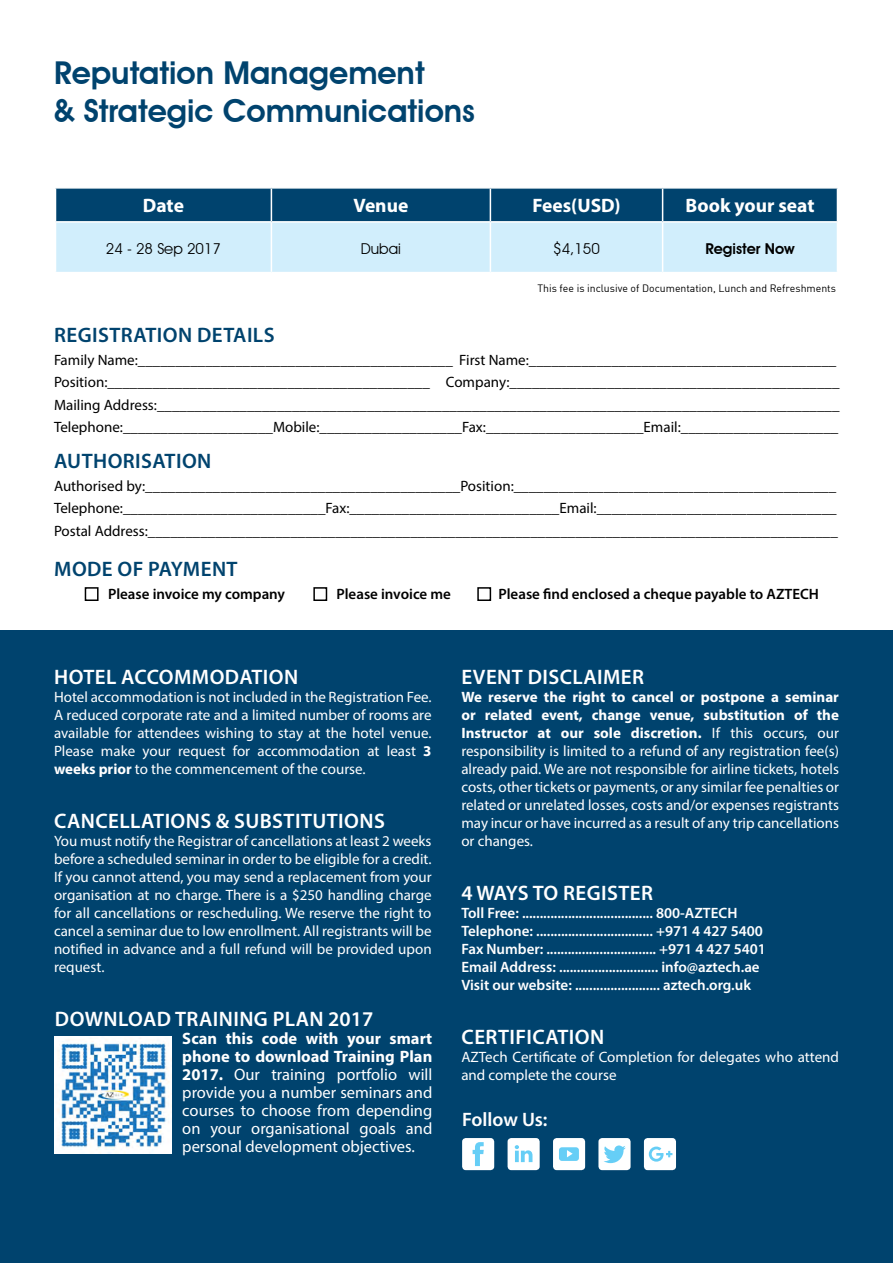
<style>
.page{position:relative;width:893px;height:1263px;background:#fff}
.page>*{position:absolute;margin:0;border:0;box-sizing:border-box;transform-origin:0 0}
.t1{font:600 31.5px "Avant Garde IT Cby BT";color:#00436e}
.t2{font:600 21px "Myriad Pro";letter-spacing:.02em;color:#fff}
.t3{font:600 21px "Myriad Pro";letter-spacing:.02em;color:#00436e}
.t4{font:700 19.5px "Myriad Pro";color:#fff}
.t5{font:600 19.5px "Myriad Pro";letter-spacing:-.005em;color:#fff}
.t6{font:16.5px/18px "Myriad Pro";color:#fff;text-align:justify}
.t7{font:15px/18px "Myriad Pro";color:#fff;text-align:justify}
.t8{font:15px "Myriad Pro";color:#000}
.t9{font:600 15px "Myriad Pro";color:#fff}
.t10{font:600 15px "Myriad Pro";color:#000}
.t11{font:15px "Avant Garde IT Cby BT";color:#000}
.t12{font:600 15px "Avant Garde IT Cby BT";color:#000}
.t13{font:10.5px "DIN";color:#000}
.s1{font-weight:700}
</style>
<div class="page">
<div style="left:0;top:630px;width:893px;height:633px;background:#00436e"></div>
<svg style="left:56px;top:189px;width:781px;height:83px;background:#7eaac4"></svg>
<hr style="left:271px;top:189px;width:1px;height:32px;background:#fff">
<hr style="left:490px;top:189px;width:1px;height:32px;background:#fff">
<hr style="left:662px;top:189px;width:1px;height:32px;background:#fff">
<hr style="left:55px;top:221px;width:216px;height:2px;background:#fff">
<hr style="left:271px;top:221px;width:219px;height:2px;background:#fff">
<hr style="left:271px;top:223px;width:1px;height:49px;background:#fff">
<hr style="left:490px;top:221px;width:173px;height:2px;background:#fff">
<hr style="left:490px;top:223px;width:1px;height:49px;background:#fff">
<hr style="left:663px;top:221px;width:175px;height:2px;background:#fff">
<hr style="left:662px;top:223px;width:1px;height:49px;background:#fff">
<div style="left:85px;top:587px;width:14px;height:14px;border:2px solid #000"></div>
<div style="left:313px;top:587px;width:14px;height:14px;border:2px solid #000"></div>
<div style="left:477px;top:587px;width:14px;height:14px;border:2px solid #000"></div>
<img style="left:55px;top:1036px;width:117px;height:117px">
<div style="left:462px;top:1138px;width:32px;height:32px;background:#fff;border-radius:4px"></div>
<div style="left:508px;top:1138px;width:32px;height:32px;background:#fff;border-radius:4px"></div>
<div style="left:553px;top:1138px;width:32px;height:32px;background:#fff;border-radius:4px"></div>
<div style="left:598px;top:1138px;width:33px;height:32px;background:#fff;border-radius:4px"></div>
<div style="left:644px;top:1138px;width:32px;height:32px;background:#fff;border-radius:4px"></div>
<svg style="left:649px;top:1146px;width:23px;height:15px"></svg>
<svg style="left:604px;top:1145px;width:22px;height:18px"></svg>
<svg style="left:559px;top:1147px;width:20px;height:14px"></svg>
<svg style="left:515px;top:1145px;width:17px;height:17px"></svg>
<svg style="left:473px;top:1142px;width:11px;height:24px"></svg>
<p class="t1" style="left:54px;top:54px;width:372px">Reputation Management</p>
<p class="t1" style="left:54px;top:92px;width:422px">&amp; Strategic Communications</p>
<p class="t4" style="left:143px;top:193px;width:43px">Date</p>
<p class="t4" style="left:353px;top:193px;width:56px">Venue</p>
<p class="t4" style="left:532px;top:193px;width:90px">Fees(USD)</p>
<p class="t4" style="left:686px;top:193px;width:130px">Book your seat</p>
<p class="t11" style="left:106px;top:239px;width:117px">24 - 28 Sep 2017</p>
<p class="t11" style="left:361px;top:239px;width:41px">Dubai</p>
<p class="t11" style="left:553px;top:239px;width:48px">$4,150</p>
<p class="t12" style="left:705px;top:239px;width:91px">Register Now</p>
<p class="t13" style="left:537px;top:282px;width:300px">This fee is inclusive of Documentation, Lunch and Refreshments</p>
<p class="t3" style="left:54px;top:322px;width:222px">REGISTRATION DETAILS</p>
<p class="t8" style="left:54px;top:350px;width:784px">Family Name:__________________________________________ First Name:_________________________________________</p>
<p class="t8" style="left:54px;top:373px;width:787px">Position:___________________________________________ Company:____________________________________________</p>
<p class="t8" style="left:54px;top:395px;width:787px">Mailing Address:___________________________________________________________________________________________</p>
<p class="t8" style="left:54px;top:418px;width:786px">Telephone:____________________Mobile:___________________Fax:_____________________Email:_____________________</p>
<p class="t3" style="left:54px;top:448px;width:159px">AUTHORISATION</p>
<p class="t8" style="left:54px;top:476px;width:784px">Authorised by:__________________________________________Position:___________________________________________</p>
<p class="t8" style="left:54px;top:499px;width:784px">Telephone:___________________________Fax:____________________________Email:________________________________</p>
<p class="t8" style="left:54px;top:521px;width:785px">Postal Address:____________________________________________________________________________________________</p>
<p class="t3" style="left:54px;top:556px;width:185px">MODE OF PAYMENT</p>
<p class="t10" style="left:108px;top:584px;width:179px">Please invoice my company</p>
<p class="t10" style="left:336px;top:584px;width:116px">Please invoice me</p>
<p class="t10" style="left:498px;top:584px;width:322px">Please find enclosed a cheque payable to AZTECH</p>
<p class="t2" style="left:54px;top:664px;width:246px">HOTEL ACCOMMODATION</p>
<p class="t7" style="left:54px;top:688px;width:379px">Hotel accommodation is not included in the Registration Fee.<br>A reduced corporate rate and a limited number of rooms are available for attendees wishing to stay at the hotel venue.<br>Please make your request for accommodation at least <span class="s1">3 weeks prior</span> to the commencement of the course.</p>
<p class="t2" style="left:54px;top:808px;width:332px">CANCELLATIONS &amp; SUBSTITUTIONS</p>
<p class="t7" style="left:54px;top:832px;width:379px">You must notify the Registrar of cancellations at least 2 weeks before a scheduled seminar in order to be eligible for a credit.<br>If you cannot attend, you may send a replacement from your organisation at no charge. There is a $250 handling charge for all cancellations or rescheduling. We reserve the right to cancel a seminar due to low enrollment. All registrants will be notified in advance and a full refund will be provided upon request.</p>
<p class="t2" style="left:55px;top:1006px;width:320px">DOWNLOAD TRAINING PLAN 2017</p>
<p class="t6" style="left:182px;top:1029px;width:252px"><span class="s1">Scan this code with your smart phone to download Training Plan 2017.</span> Our training portfolio will provide you a number seminars and courses to choose from depending on your organisational goals and personal development objectives.</p>
<p class="t2" style="left:462px;top:664px;width:184px">EVENT DISCLAIMER</p>
<p class="t7" style="left:461px;top:688px;width:379px"><span class="s1">We reserve the right to cancel or postpone a seminar or related event, change venue, substitution of the Instructor at our sole discretion.</span> If this occurs, our responsibility is limited to a refund of any registration fee(s) already paid. We are not responsible for airline tickets, hotels costs, other tickets or payments, or any similar fee penalties or related or unrelated losses, costs and/or expenses registrants may incur or have incurred as a result of any trip cancellations or changes.</p>
<p class="t2" style="left:461px;top:880px;width:193px">4 WAYS TO REGISTER</p>
<p class="t9" style="left:461px;top:903px;width:278px">Toll Free: ..................................... 800-AZTECH</p>
<p class="t9" style="left:461px;top:921px;width:303px">Telephone: ................................. +971 4 427 5400</p>
<p class="t9" style="left:461px;top:939px;width:306px">Fax Number: ............................... +971 4 427 5401</p>
<p class="t9" style="left:461px;top:957px;width:300px">Email Address: ............................ info@aztech.ae</p>
<p class="t9" style="left:461px;top:975px;width:291px">Visit our website: ........................ aztech.org.uk</p>
<p class="t2" style="left:462px;top:1024px;width:144px">CERTIFICATION</p>
<p class="t7" style="left:461px;top:1048px;width:379px">AZTech Certificate of Completion for delegates who attend and complete the course</p>
<p class="t5" style="left:462px;top:1107px;width:87px">Follow Us:</p>
</div>
